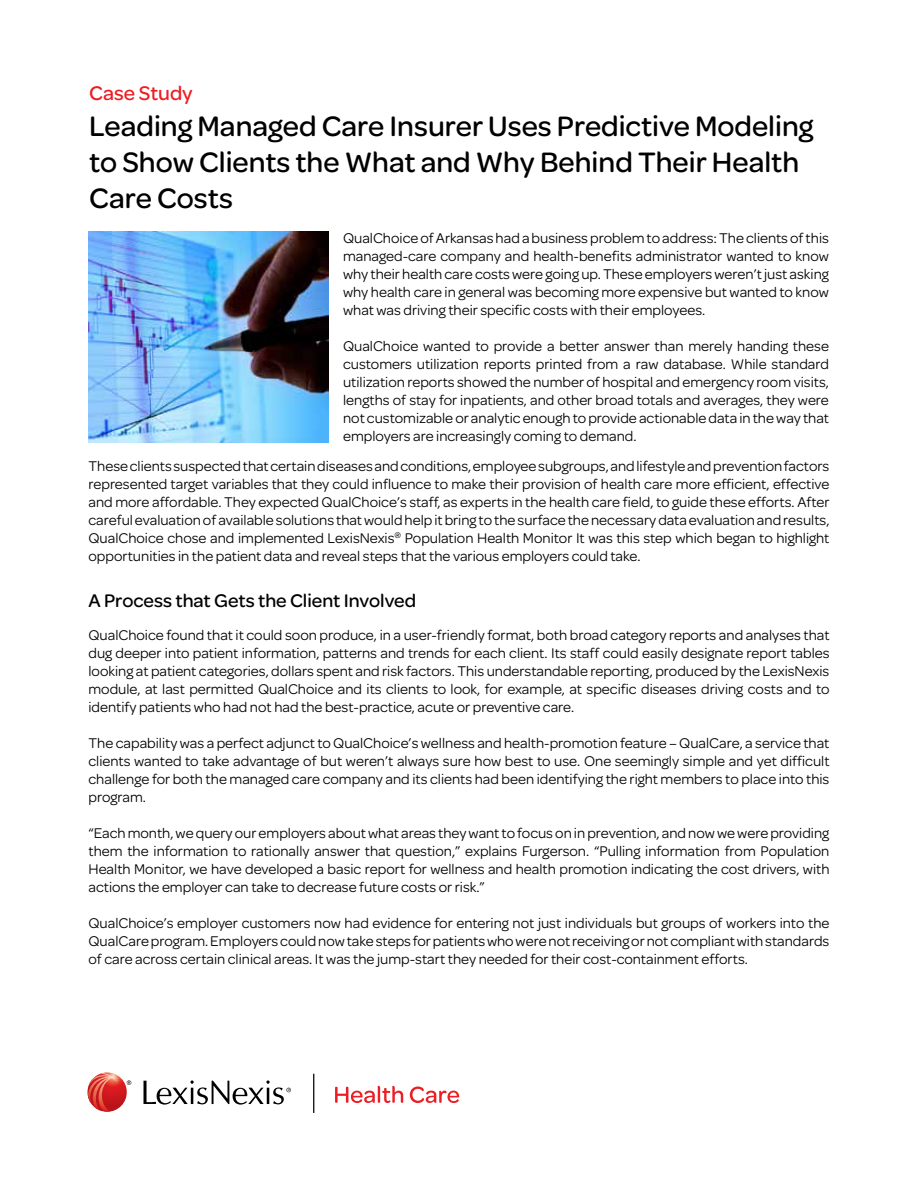
<style>
.page{position:relative;width:918px;height:1188px;background:#fff}
.page>*{position:absolute;margin:0;border:0;box-sizing:border-box;transform-origin:0 0}
.t1{font:500 30px/36px "Omnes";color:#000}
.t2{font:500 21px "Omnes";color:#ed1d24}
.t3{font:500 19.5px "Omnes";color:#000}
.t4{font:15px/18px "Omnes";color:#000;text-align:justify}
</style>
<div class="page">
<img style="left:89px;top:231px;width:239px;height:212px">
<svg style="left:335px;top:1086px;width:68px;height:17px"></svg>
<svg style="left:410px;top:1087px;width:49px;height:16px"></svg>
<svg style="left:127px;top:1080px;width:4px;height:5px"></svg>
<svg style="left:144px;top:1080px;width:147px;height:25px"></svg>
<img style="left:87px;top:1072px;width:40px;height:40px;border-radius:20px">
<img style="left:88px;top:1073px;width:32px;height:39px">
<hr style="left:313px;top:1074px;width:1px;height:38px;background:#000">
<h2 class="t2" style="left:89px;top:78px;width:105px">Case Study</h2>
<h1 class="t1" style="left:89px;top:106px;width:726px">Leading Managed Care Insurer Uses Predictive Modeling to Show Clients the What and Why Behind Their Health<br>Care Costs</h1>
<p class="t4" style="left:343px;top:228px;width:487px">QualChoice of Arkansas had a business problem to address: The clients of this managed-care company and health-benefits administrator wanted to know why their health care costs were going up. These employers weren’t just asking why health care in general was becoming more expensive but wanted to know what was driving their specific costs with their employees.</p>
<p class="t4" style="left:343px;top:336px;width:487px">QualChoice wanted to provide a better answer than merely handing these customers utilization reports printed from a raw database. While standard utilization reports showed the number of hospital and emergency room visits, lengths of stay for inpatients, and other broad totals and averages, they were not customizable or analytic enough to provide actionable data in the way that employers are increasingly coming to demand.</p>
<p class="t4" style="left:89px;top:456px;width:743px">These clients suspected that certain diseases and conditions, employee subgroups, and lifestyle and prevention factors represented target variables that they could influence to make their provision of health care more efficient, effective and more affordable. They expected QualChoice’s staff, as experts in the health care field, to guide these efforts. After careful evaluation of available solutions that would help it bring to the surface the necessary data evaluation and results, QualChoice chose and implemented LexisNexis<sup>®</sup> Population Health Monitor It was this step which began to highlight opportunities in the patient data and reveal steps that the various employers could take.</p>
<h3 class="t3" style="left:89px;top:587px;width:329px">A Process that Gets the Client Involved</h3>
<p class="t4" style="left:89px;top:626px;width:743px">QualChoice found that it could soon produce, in a user-friendly format, both broad category reports and analyses that dug deeper into patient information, patterns and trends for each client. Its staff could easily designate report tables looking at patient categories, dollars spent and risk factors. This understandable reporting, produced by the LexisNexis module, at last permitted QualChoice and its clients to look, for example, at specific diseases driving costs and to identify patients who had not had the best-practice, acute or preventive care.</p>
<p class="t4" style="left:89px;top:734px;width:743px">The capability was a perfect adjunct to QualChoice’s wellness and health-promotion feature – QualCare, a service that clients wanted to take advantage of but weren’t always sure how best to use. One seemingly simple and yet difficult challenge for both the managed care company and its clients had been identifying the right members to place into this program.</p>
<p class="t4" style="left:89px;top:824px;width:743px">“Each month, we query our employers about what areas they want to focus on in prevention, and now we were providing them the information to rationally answer that question,” explains Furgerson. “Pulling information from Population Health Monitor, we have developed a basic report for wellness and health promotion indicating the cost drivers, with actions the employer can take to decrease future costs or risk.”</p>
<p class="t4" style="left:89px;top:914px;width:742px">QualChoice’s employer customers now had evidence for entering not just individuals but groups of workers into the QualCare program. Employers could now take steps for patients who were not receiving or not compliant with standards of care across certain clinical areas. It was the jump-start they needed for their cost-containment efforts.</p>
</div>
